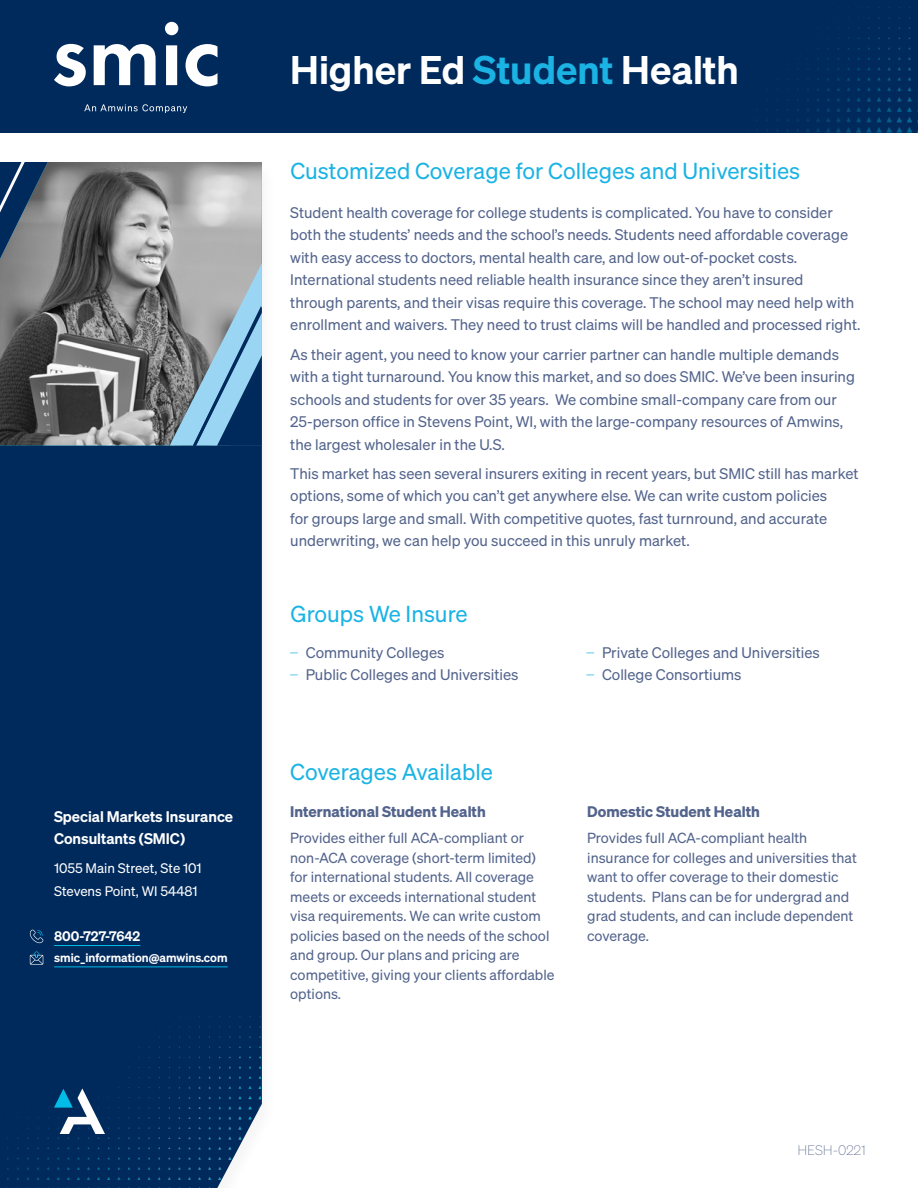
<style>
.page{position:relative;width:918px;height:1188px;background:#fff}
.page>*{position:absolute;margin:0;border:0;box-sizing:border-box;transform-origin:0 0}
.t1{font:600 39px "Sohne";color:#fff}
.t2{font:22.5px "Sohne Buch";color:#1ab3e4}
.t3{font:15px/22.5px "Sohne Buch";color:#53648c}
.Coverages_P{font:15px "Sohne Dreiviertelfett";color:#53648c}
.t4{font:600 15px/22.5px "Sohne";color:#fff}
.Coverages_P-2{font:14.25px/19.5px "Sohne Buch";color:#53648c}
.t5{font:13.5px/22.5px "Sohne Buch";color:#fff}
.t6{font:600 13.5px "Sohne";letter-spacing:-.01em;color:#fff}
.t7{font:13.5px "Sohne Extraleicht";color:#53648c}
.t8{font:600 12px "Sohne";color:#fff}
.s1{color:#1ab3e4}
.s2{color:#7ed3f0}
</style>
<div class="page">
<div style="left:0;top:446px;width:262px;height:660px;background:#002a5c"></div>
<div style="left:0;top:1009px;width:261px;height:179px;background:#002a5c"></div>
<svg style="left:54px;top:1088px;width:51px;height:46px"></svg>
<img style="left:0;top:162px;width:262px;height:284px">
<div style="left:0;top:0;width:918px;height:132px;background:#002a5c"></div>
<img style="left:757px;top:7px;width:161px;height:125px">
<svg style="left:0;top:162px;width:35px;height:181px;background:#576575"></svg>
<hr style="left:54px;top:945px;width:86px;height:1px;background:#02bce8">
<hr style="left:54px;top:967px;width:174px;height:1px;background:#02bce8">
<svg style="left:29px;top:929px;width:14px;height:14px"></svg>
<svg style="left:30px;top:951px;width:13px;height:14px"></svg>
<svg style="left:54px;top:44px;width:32px;height:42px"></svg>
<svg style="left:94px;top:44px;width:62px;height:41px"></svg>
<svg style="left:165px;top:22px;width:13px;height:63px"></svg>
<svg style="left:186px;top:44px;width:32px;height:42px"></svg>
<svg style="left:84px;top:104px;width:103px;height:9px"></svg>
<svg style="left:170px;top:263px;width:92px;height:183px;background:#809aac"></svg>
<p class="t4" style="left:54px;top:805px;width:181px">Special Markets Insurance<br>Consultants (SMIC)</p>
<p class="t5" style="left:54px;top:857px;width:149px">1055 Main Street, Ste 101<br>Stevens Point, WI 54481</p>
<p class="t6" style="left:54px;top:928px;width:88px">800-727-7642</p>
<p class="t8" style="left:54px;top:951px;width:175px">smic_information@amwins.com</p>
<h1 class="t1" style="left:290px;top:46px;width:450px">Higher Ed <span class="s1">Student</span> Health</h1>
<h2 class="t2" style="left:290px;top:158px;width:511px">Customized Coverage for Colleges and Universities</h2>
<p class="t3" style="left:290px;top:201px;width:572px">Student health coverage for college students is complicated. You have to consider both the students’ needs and the school’s needs. Students need affordable coverage with easy access to doctors, mental health care, and low out-of-pocket costs.<br>International students need reliable health insurance since they aren’t insured<br>through parents, and their visas require this coverage. The school may need help with enrollment and waivers. They need to trust claims will be handled and processed right.</p>
<p class="t3" style="left:290px;top:343px;width:566px">As their agent, you need to know your carrier partner can handle multiple demands with a tight turnaround. You know this market, and so does SMIC. We’ve been insuring schools and students for over 35 years. We combine small-company care from our 25-person office in Stevens Point, WI, with the large-company resources of Amwins, the largest wholesaler in the U.S.</p>
<p class="t3" style="left:290px;top:462px;width:570px">This market has seen several insurers exiting in recent years, but SMIC still has market options, some of which you can’t get anywhere else. We can write custom policies<br>for groups large and small. With competitive quotes, fast turnround, and accurate underwriting, we can help you succeed in this unruly market.</p>
<h2 class="t2" style="left:291px;top:600px;width:179px">Groups We Insure</h2>
<p class="t3" style="left:290px;top:641px;width:156px"><span class="s2">−</span> Community Colleges</p>
<p class="t3" style="left:290px;top:663px;width:230px"><span class="s2">−</span> Public Colleges and Universities</p>
<h2 class="t2" style="left:290px;top:759px;width:204px">Coverages Available</h2>
<p class="Coverages_P" style="left:290px;top:802px;width:197px">International Student Health</p>
<p class="Coverages_P-2" style="left:290px;top:828px;width:266px">Provides either full ACA-compliant or non-ACA coverage (short-term limited) for international students. All coverage meets or exceeds international student visa requirements. We can write custom policies based on the needs of the school and group. Our plans and pricing are competitive, giving your clients affordable options.</p>
<p class="t3" style="left:586px;top:641px;width:236px"><span class="s2">−</span> Private Colleges and Universities</p>
<p class="t3" style="left:586px;top:663px;width:157px"><span class="s2">−</span> College Consortiums</p>
<p class="Coverages_P" style="left:587px;top:802px;width:174px">Domestic Student Health</p>
<p class="Coverages_P-2" style="left:587px;top:828px;width:271px">Provides full ACA-compliant health insurance for colleges and universities that want to offer coverage to their domestic students. Plans can be for undergrad and grad students, and can include dependent coverage.</p>
<p class="t7" style="left:797px;top:1143px;width:70px">HESH-0221</p>
</div>
